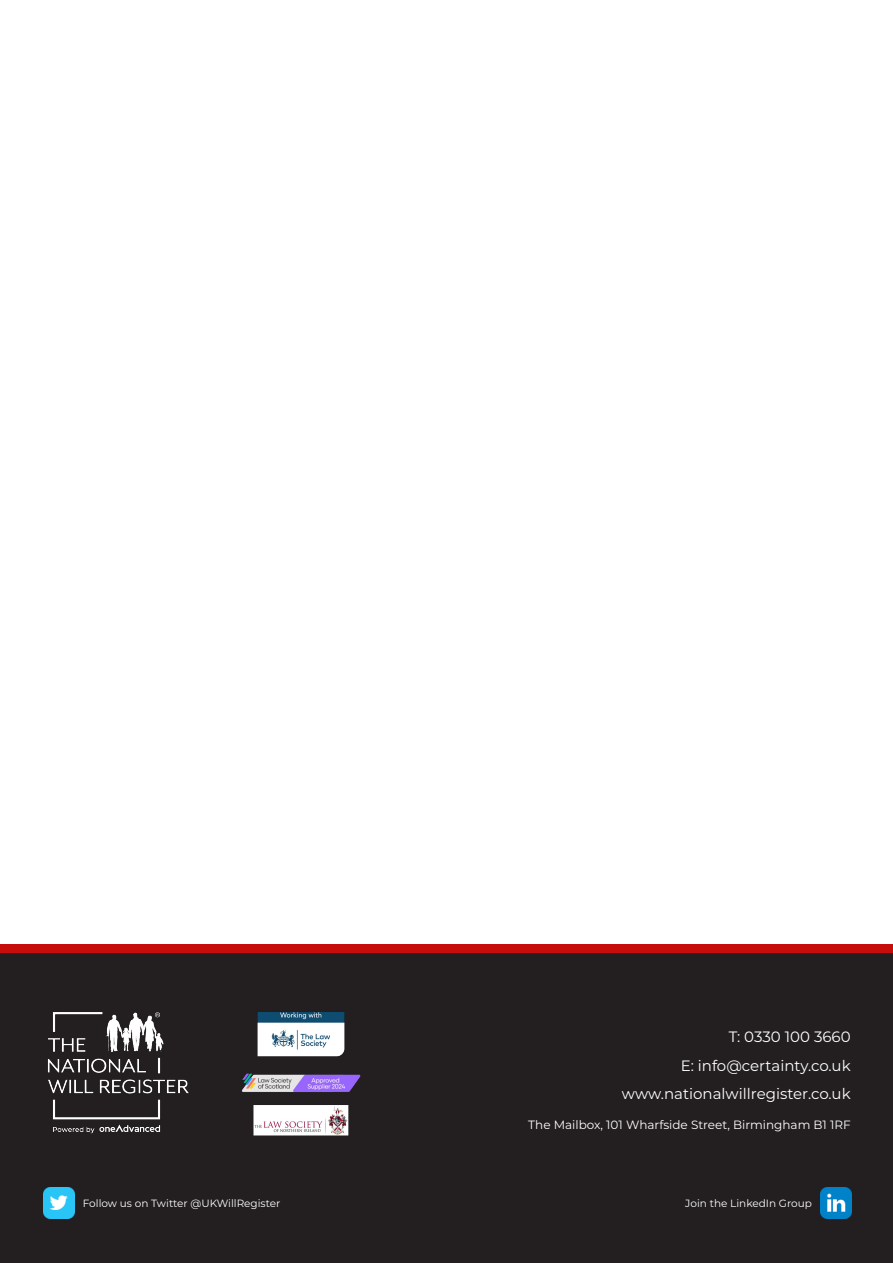
<style>
.page{position:relative;width:893px;height:1263px;background:#fff}
.page>*{position:absolute;margin:0;border:0;box-sizing:border-box;transform-origin:0 0}
.t1{font:15px/28.5px "Montserrat";color:#fff;text-align:right}
.t2{font:12px "Montserrat";color:#fff}
.t3{font:10.5px "Montserrat";color:#fff}
</style>
<div class="page">
<div style="left:0;top:952px;width:893px;height:311px;background:#231f20"></div>
<img style="left:820px;top:1187px;width:31px;height:31px">
<img style="left:43px;top:1187px;width:31px;height:31px">
<div style="left:0;top:944px;width:893px;height:8px;background:#c70c0c"></div>
<img style="left:47px;top:1011px;width:314px;height:125px">
<p class="t1" style="left:622px;top:1022px;width:230px">T: 0330 100 3660<br>E: info@certainty.co.uk www.nationalwillregister.co.uk</p>
<p class="t2" style="left:528px;top:1117px;width:324px">The Mailbox, 101 Wharfside Street, Birmingham B1 1RF</p>
<p class="t3" style="left:83px;top:1196px;width:199px">Follow us on Twitter @UKWillRegister</p>
<p class="t3" style="left:685px;top:1196px;width:128px">Join the LinkedIn Group</p>
</div>
